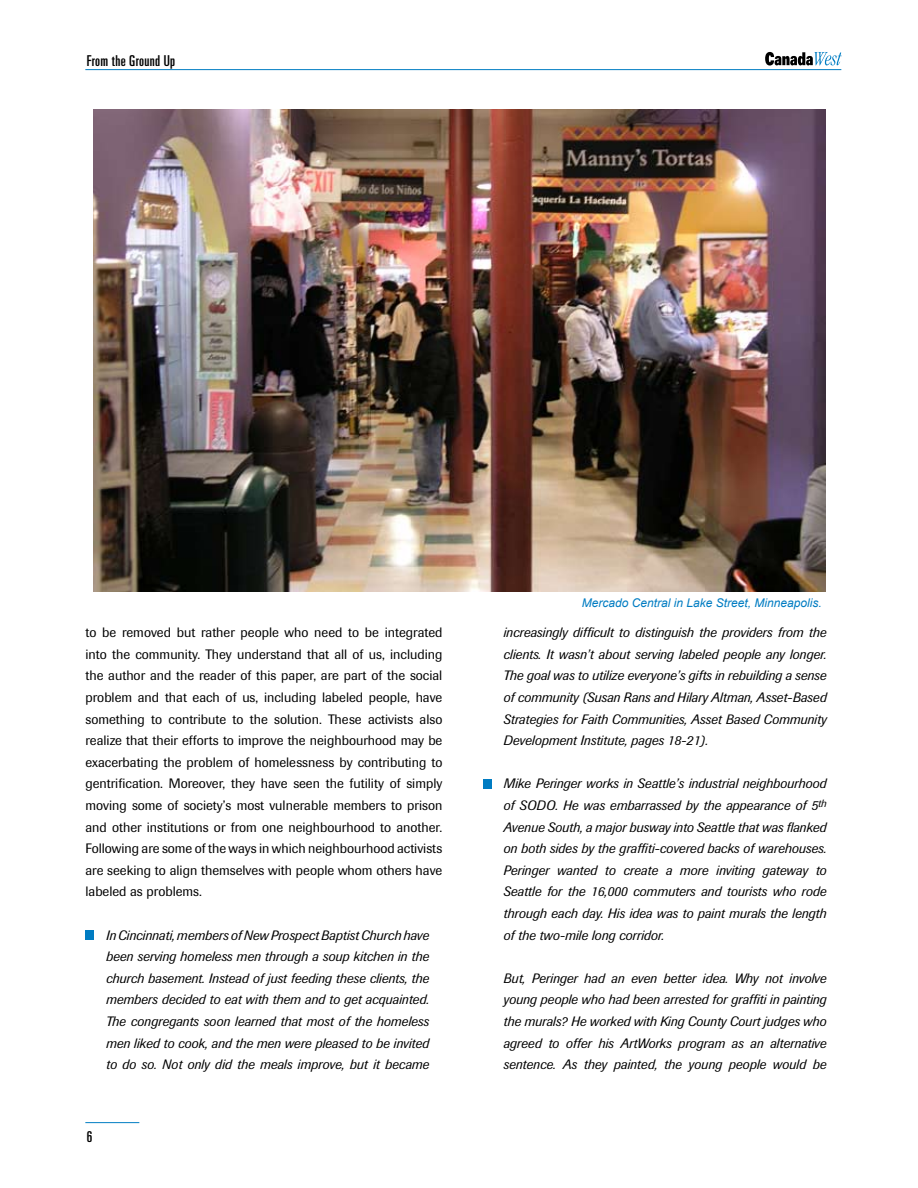
<style>
.page{position:relative;width:918px;height:1188px;background:#fff}
.page>*{position:absolute;margin:0;border:0;box-sizing:border-box;transform-origin:0 0}
.t1{font:ultra-condensed 15px "Univers LT";letter-spacing:.025em;color:#000}
.t2{font:italic 13.5px/21.6px "Imago";color:#000;text-align:justify}
.t3{font:13.5px/21.6px "Imago";color:#000;text-align:justify}
.t4{font:italic 12px "Arial";color:#007cc2}
</style>
<div class="page">
<svg style="left:765px;top:52px;width:77px;height:14px"></svg>
<hr style="left:85px;top:1122px;width:54px;height:1px;background:#007dc3">
<div style="left:86px;top:930px;width:8px;height:10px;background:#007cc2"></div>
<div style="left:483px;top:779px;width:9px;height:9px;background:#007cc2"></div>
<hr style="left:85px;top:69px;width:756px;height:1px;background:#007dc3">
<img style="left:93px;top:110px;width:733px;height:482px">
<p class="t1" style="left:87px;top:52px;width:90px">From the Ground Up</p>
<p class="t3" style="left:86px;top:622px;width:358px">to be removed but rather people who need to be integrated into the community. They understand that all of us, including the author and the reader of this paper, are part of the social problem and that each of us, including labeled people, have something to contribute to the solution. These activists also realize that their efforts to improve the neighbourhood may be exacerbating the problem of homelessness by contributing to gentrification. Moreover, they have seen the futility of simply moving some of society’s most vulnerable members to prison and other institutions or from one neighbourhood to another.<br>Following are some of the ways in which neighbourhood activists are seeking to align themselves with people whom others have labeled as problems.</p>
<p class="t2" style="left:106px;top:924px;width:325px">In Cincinnati, members of New Prospect Baptist Church have been serving homeless men through a soup kitchen in the church basement. Instead of just feeding these clients, the members decided to eat with them and to get acquainted.<br>The congregants soon learned that most of the homeless men liked to cook, and the men were pleased to be invited to do so. Not only did the meals improve, but it became</p>
<p class="t1" style="left:87px;top:1128px;width:7px">6</p>
<p class="t4" style="left:582px;top:596px;width:242px">Mercado Central in Lake Street, Minneapolis.</p>
<p class="t2" style="left:503px;top:622px;width:325px">increasingly difficult to distinguish the providers from the clients. It wasn’t about serving labeled people any longer.<br>The goal was to utilize everyone’s gifts in rebuilding a sense of community (Susan Rans and Hilary Altman, Asset-Based Strategies for Faith Communities, Asset Based Community Development Institute, pages 18-21).</p>
<p class="t2" style="left:503px;top:773px;width:325px">Mike Peringer works in Seattle’s industrial neighbourhood of SODO. He was embarrassed by the appearance of 5<sup>th </sup>Avenue South, a major busway into Seattle that was flanked on both sides by the graffiti-covered backs of warehouses.<br>Peringer wanted to create a more inviting gateway to Seattle for the 16,000 commuters and tourists who rode through each day. His idea was to paint murals the length of the two-mile long corridor.</p>
<p class="t2" style="left:503px;top:967px;width:325px">But, Peringer had an even better idea. Why not involve young people who had been arrested for graffiti in painting the murals? He worked with King County Court judges who agreed to offer his ArtWorks program as an alternative sentence. As they painted, the young people would be</p>
</div>
